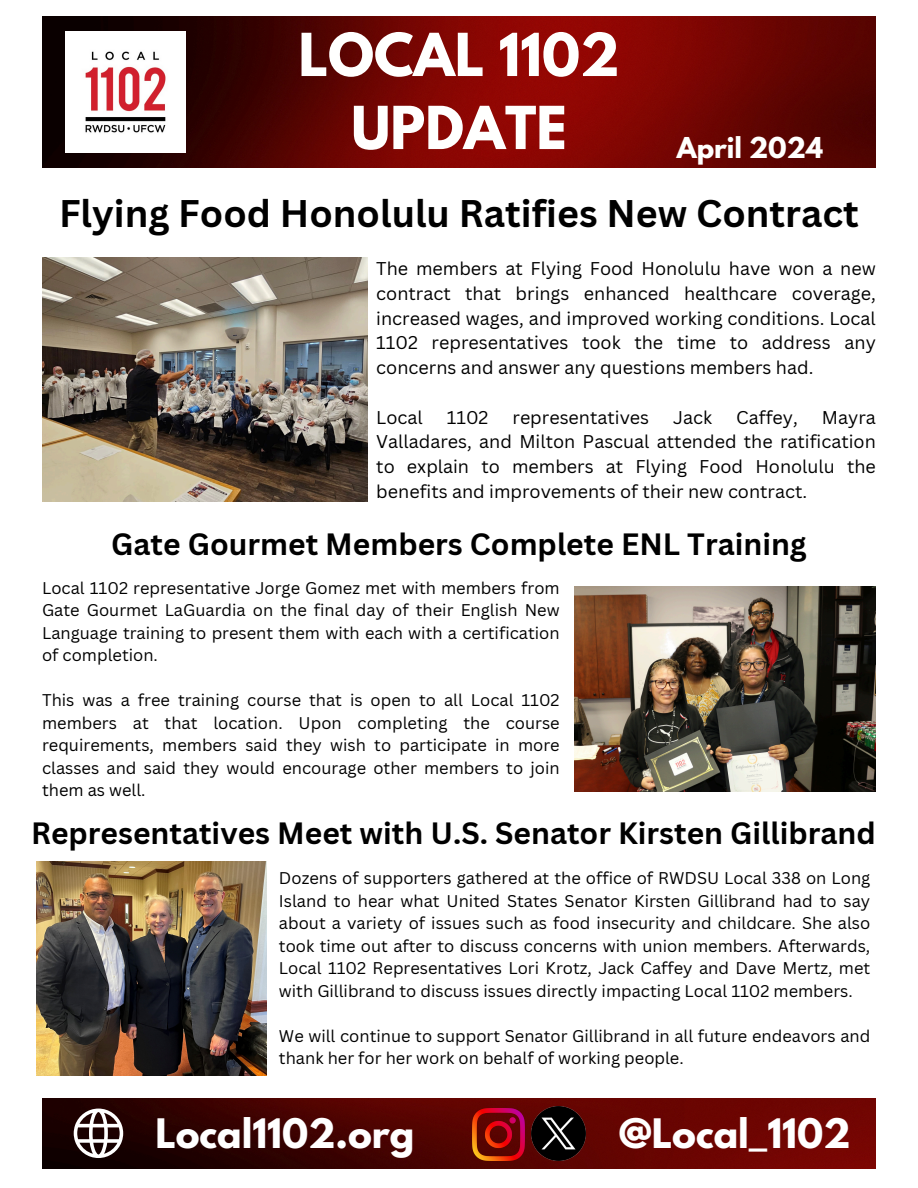
<style>
.page{position:relative;width:918px;height:1188px;background:#fff}
.page>*{position:absolute;margin:0;border:0;box-sizing:border-box;transform-origin:0 0}
.t1{font:700 52.5px/73.1px "League Spartan";color:#fffffe;text-align:center}
.t2{font:700 37.5px "Canva Sans";color:#000}
.t3{font:700 36px "League Spartan";color:#fff}
.t4{font:700 30px "Canva Sans";color:#000}
.t5{font:700 25.5px "League Spartan";color:#fffffe}
.t6{font:18px/24.8px "Canva Sans";color:#000;text-align:justify}
.t7{font:16.5px/22.5px "Canva Sans";color:#000;text-align:justify}
</style>
<div class="page">
<img style="left:42px;top:16px;width:834px;height:151px">
<img style="left:66px;top:31px;width:120px;height:122px">
<img style="left:42px;top:1098px;width:834px;height:70px">
<svg style="left:74px;top:1109px;width:49px;height:49px"></svg>
<img style="left:473px;top:1109px;width:51px;height:51px">
<img style="left:532px;top:1106px;width:54px;height:54px">
<img style="left:574px;top:586px;width:302px;height:206px">
<img style="left:42px;top:258px;width:325px;height:244px">
<img style="left:37px;top:862px;width:229px;height:213px">
<p class="t1" style="left:298px;top:25px;width:323px">LOCAL 1102<br>UPDATE</p>
<h3 class="t5" style="left:677px;top:135px;width:148px">April 2024</h3>
<p class="t2" style="left:59px;top:187px;width:801px">Flying Food Honolulu Ratifies New Contract</p>
<p class="t6" style="left:376px;top:256px;width:501px">The members at Flying Food Honolulu have won a new contract that brings enhanced healthcare coverage, increased wages, and improved working conditions. Local 1102 representatives took the time to address any concerns and answer any questions members had.</p>
<p class="t6" style="left:376px;top:404px;width:48px">Local</p>
<p class="t6" style="left:447px;top:404px;width:43px">1102</p>
<p class="t6" style="left:513px;top:404px;width:138px">representatives</p>
<p class="t6" style="left:673px;top:404px;width:40px">Jack</p>
<p class="t6" style="left:736px;top:404px;width:63px">Caffey,</p>
<p class="t6" style="left:376px;top:404px;width:501px;text-indent:446px">Mayra Valladares, and Milton Pascual attended the ratification to explain to members at Flying Food Honolulu the benefits and improvements of their new contract.</p>
<h3 class="t4" style="left:111px;top:523px;width:697px">Gate Gourmet Members Complete ENL Training</h3>
<p class="t7" style="left:42px;top:576px;width:519px">Local 1102 representative Jorge Gomez met with members from Gate Gourmet LaGuardia on the final day of their English New Language training to present them with each with a certification of completion.</p>
<p class="t7" style="left:42px;top:688px;width:519px">This was a free training course that is open to all Local 1102 members at that location. Upon completing the course requirements, members said they wish to participate in more classes and said they would encourage other members to join them as well.</p>
<h2 class="t4" style="left:31px;top:812px;width:846px">Representatives Meet with U.S. Senator Kirsten Gillibrand</h2>
<p class="t7" style="left:279px;top:867px;width:593px">Dozens of supporters gathered at the office of RWDSU Local 338 on Long Island to hear what United States Senator Kirsten Gillibrand had to say about a variety of issues such as food insecurity and childcare. She also took time out after to discuss concerns with union members. Afterwards, Local 1102 Representatives Lori Krotz, Jack Caffey and Dave Mertz, met with Gillibrand to discuss issues directly impacting Local 1102 members.</p>
<p class="t7" style="left:279px;top:1024px;width:593px">We will continue to support Senator Gillibrand in all future endeavors and thank her for her work on behalf of working people.</p>
<p class="t3" style="left:155px;top:1116px;width:260px">Local1102.org</p>
<p class="t3" style="left:619px;top:1116px;width:233px">@Local_1102</p>
</div>
